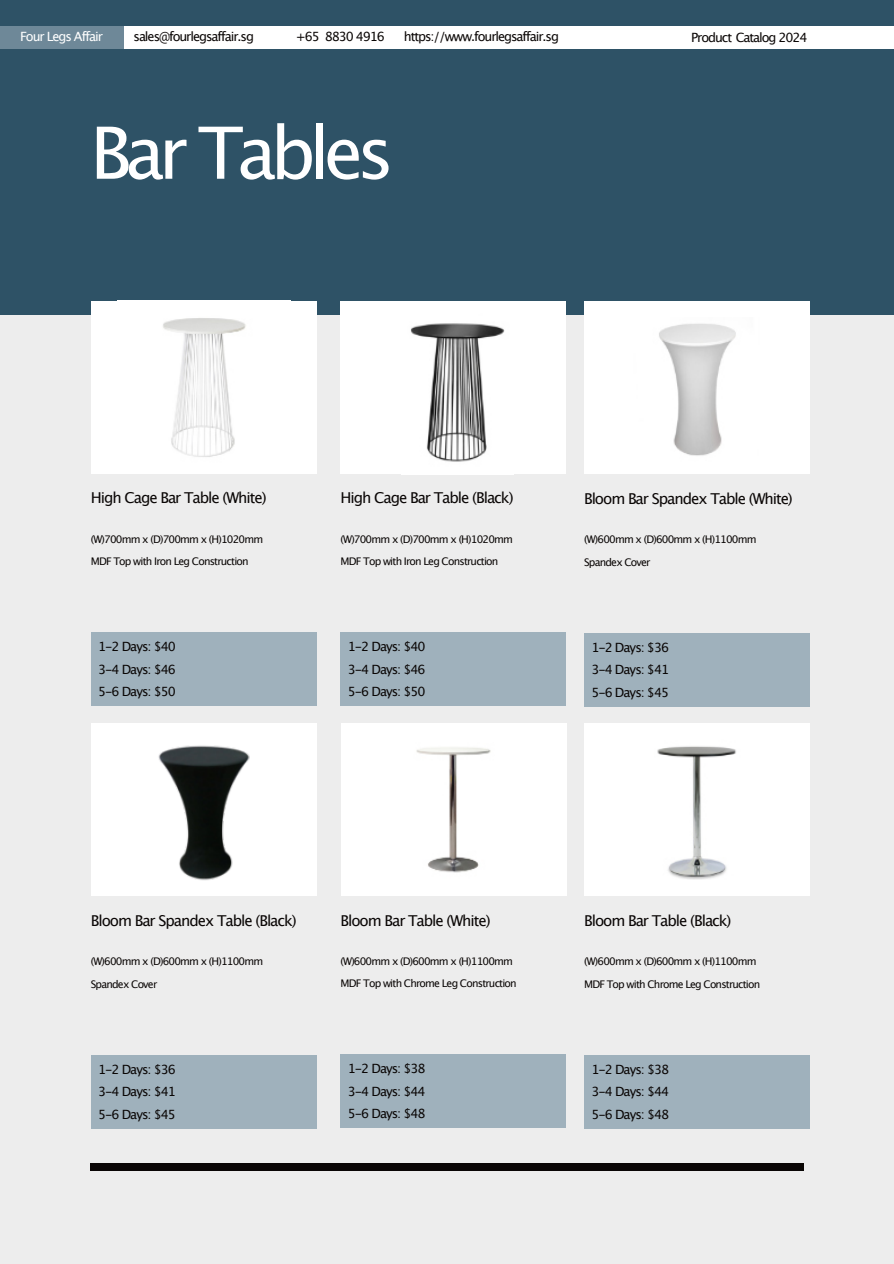
<style>
.page{position:relative;width:894px;height:1264px;background:#fff}
.page>*{position:absolute;margin:0;border:0;box-sizing:border-box;transform-origin:0 0}
.t1{font:72px "Lucida Grande";letter-spacing:-.09em;color:#fff}
.t2{font:15px "Lucida Grande";letter-spacing:-.07em;color:#0a0605}
.t3{font:12.75px/22.5px "Lucida Grande";letter-spacing:-.075em;color:#0a0605;text-align:justify}
.t4{font:12.75px "Lucida Grande";letter-spacing:-.08em;color:#fff}
.t5{font:10.5px/22.5px "Lucida Grande";letter-spacing:-.075em;color:#0a0605}
</style>
<div class="page">
<div style="left:0;top:0;width:893px;height:315px;background:#2e5266"></div>
<div style="left:0;top:26px;width:124px;height:23px;background:#6e8898"></div>
<div style="left:124px;top:26px;width:769px;height:23px;background:#fff"></div>
<div style="left:0;top:315px;width:893px;height:948px;background:#ededed"></div>
<div style="left:90px;top:1163px;width:713px;height:7px;background:#0a0605"></div>
<div style="left:584px;top:301px;width:225px;height:172px;background:#fff"></div>
<img style="left:659px;top:323px;width:77px;height:133px">
<div style="left:584px;top:632px;width:225px;height:74px;background:#9fb1bc"></div>
<div style="left:91px;top:722px;width:225px;height:173px;background:#fff"></div>
<div style="left:91px;top:1054px;width:225px;height:74px;background:#9fb1bc"></div>
<img style="left:112px;top:722px;width:183px;height:174px">
<div style="left:584px;top:723px;width:225px;height:172px;background:#fff"></div>
<div style="left:584px;top:1054px;width:225px;height:74px;background:#9fb1bc"></div>
<div style="left:341px;top:723px;width:225px;height:172px;background:#fff"></div>
<img style="left:416px;top:747px;width:75px;height:126px">
<div style="left:340px;top:1054px;width:226px;height:74px;background:#9fb1bc"></div>
<div style="left:340px;top:301px;width:226px;height:172px;background:#fff"></div>
<div style="left:340px;top:632px;width:226px;height:74px;background:#9fb1bc"></div>
<img style="left:401px;top:323px;width:112px;height:151px">
<div style="left:91px;top:301px;width:225px;height:172px;background:#fff"></div>
<div style="left:91px;top:632px;width:225px;height:74px;background:#9fb1bc"></div>
<img style="left:117px;top:318px;width:173px;height:156px">
<p class="t4" style="left:20px;top:31px;width:84px">Four Legs Affair</p>
<p class="t3" style="left:133px;top:26px;width:122px">sales@fourlegsaffair.sg</p>
<p class="t3" style="left:295px;top:26px;width:91px">+65 8830 4916</p>
<p class="t3" style="left:403px;top:26px;width:157px">https://www.fourlegsaffair.sg</p>
<p class="t3" style="left:691px;top:27px;width:118px">Product Catalog 2024</p>
<h1 class="t1" style="left:90px;top:122px;width:305px">Bar Tables</h1>
<h2 class="t2" style="left:91px;top:491px;width:177px">High Cage Bar Table (White)</h2>
<h2 class="t2" style="left:340px;top:491px;width:174px">High Cage Bar Table (Black)</h2>
<h2 class="t2" style="left:584px;top:492px;width:210px">Bloom Bar Spandex Table (White)</h2>
<p class="t5" style="left:91px;top:528px;width:174px">(W)700mm x (D)700mm x (H)1020mm<br>MDF Top with Iron Leg Construction</p>
<p class="t5" style="left:340px;top:528px;width:174px">(W)700mm x (D)700mm x (H)1020mm<br>MDF Top with Iron Leg Construction</p>
<p class="t5" style="left:584px;top:528px;width:174px">(W)600mm x (D)600mm x (H)1100mm<br>Spandex Cover</p>
<p class="t3" style="left:98px;top:636px;width:79px">1-2 Days: $40<br>3-4 Days: $46<br>5-6 Days: $50</p>
<p class="t3" style="left:347px;top:636px;width:79px">1-2 Days: $40<br>3-4 Days: $46<br>5-6 Days: $50</p>
<p class="t3" style="left:591px;top:636px;width:79px">1-2 Days: $36<br>3-4 Days: $41<br>5-6 Days: $45</p>
<h2 class="t2" style="left:91px;top:914px;width:207px">Bloom Bar Spandex Table (Black)</h2>
<h2 class="t2" style="left:340px;top:913px;width:152px">Bloom Bar Table (White)</h2>
<h2 class="t2" style="left:584px;top:914px;width:149px">Bloom Bar Table (Black)</h2>
<p class="t5" style="left:91px;top:950px;width:174px">(W)600mm x (D)600mm x (H)1100mm<br>Spandex Cover</p>
<p class="t5" style="left:340px;top:950px;width:178px">(W)600mm x (D)600mm x (H)1100mm<br>MDF Top with Chrome Leg Construction</p>
<p class="t5" style="left:584px;top:951px;width:178px">(W)600mm x (D)600mm x (H)1100mm<br>MDF Top with Chrome Leg Construction</p>
<p class="t3" style="left:98px;top:1058px;width:79px">1-2 Days: $36<br>3-4 Days: $41<br>5-6 Days: $45</p>
<p class="t3" style="left:347px;top:1058px;width:79px">1-2 Days: $38<br>3-4 Days: $44<br>5-6 Days: $48</p>
<p class="t3" style="left:591px;top:1058px;width:79px">1-2 Days: $38<br>3-4 Days: $44<br>5-6 Days: $48</p>
<p class="t3" style="left:654px;top:1058px;width:17px;text-align:center">4<br>38<br>5</p>
</div>
